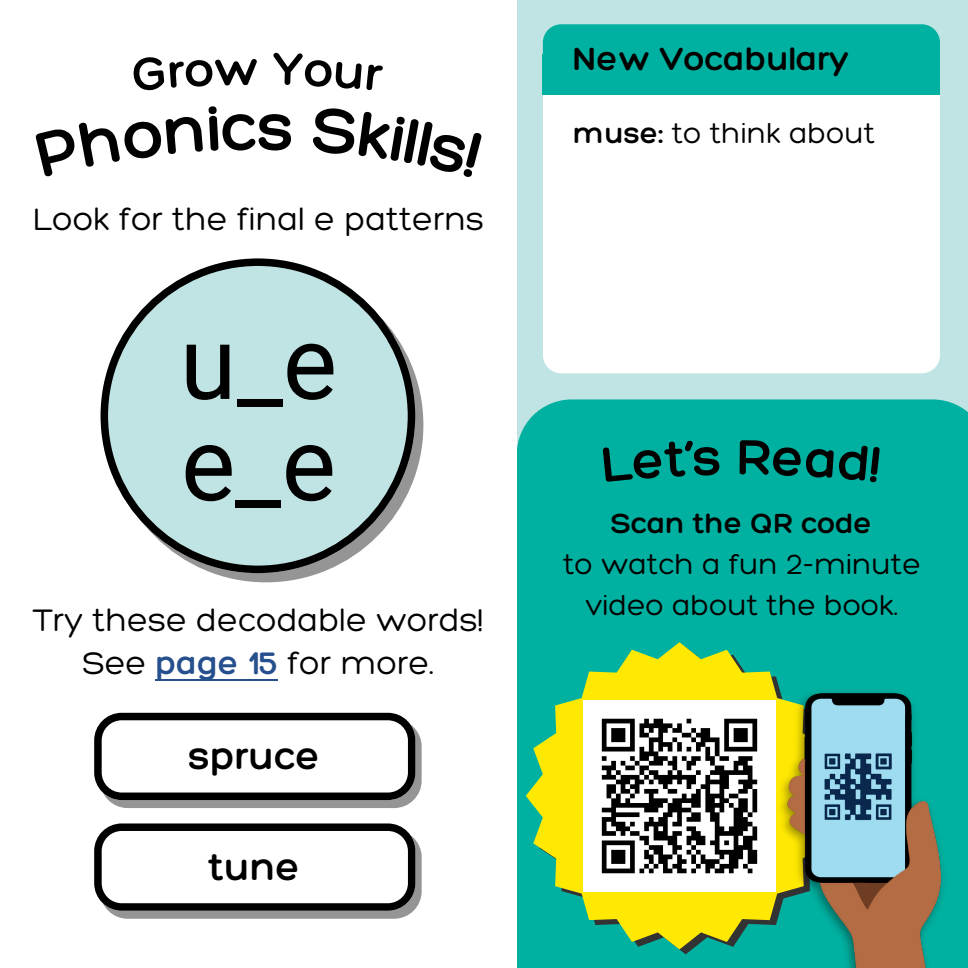
<style>
.page{position:relative;width:968px;height:968px;background:#fff}
.page>*{position:absolute;margin:0;border:0;box-sizing:border-box;transform-origin:0 0}
.t1{font:102.5px "Roboto";color:#000}
.t2{font:300 40px "Hero";color:#000}
.t3{font:300 35px "Hero";letter-spacing:.065em;color:#000}
.t4{font:300 33.75px/43.2px "Hero";color:#000;text-align:center}
.t5{font:300 30px/41.2px "Hero";color:#000;text-align:center}
.s1{color:#264f8e}
.s2{font-style:inherit}
</style>
<div class="page">
<div style="left:517px;top:0;width:451px;height:968px;background:#c0e4e3"></div>
<div style="left:517px;top:399px;width:451px;height:569px;background:#00b0a0"></div>
<div style="left:543px;top:95px;width:396px;height:278px;background:#fff"></div>
<div style="left:543px;top:24px;width:396px;height:31px;background:#00b0a0"></div>
<div style="left:100px;top:719px;width:321px;height:89px;background:#959595;border-radius:27px"></div>
<div style="left:100px;top:829px;width:321px;height:89px;background:#959595;border-radius:27px"></div>
<div style="left:543px;top:55px;width:397px;height:40px;background:#00b0a0"></div>
<svg style="left:101px;top:258px;width:314px;height:315px"></svg>
<svg style="left:526px;top:642px;width:307px;height:307px;background:#8acb49"></svg>
<img style="left:583px;top:700px;width:190px;height:191px">
<img style="left:773px;top:672px;width:177px;height:296px">
<hr style="left:156px;top:679px;width:122px;height:2px;background:#264f8e">
<svg style="left:94px;top:712px;width:321px;height:88px;background:#cbcbcb"></svg>
<svg style="left:94px;top:823px;width:321px;height:87px;background:#cdcdcd"></svg>
<div style="left:602px;top:440px;width:117px;height:42px;background:#00b0a0"></div>
<div style="left:739px;top:440px;width:141px;height:42px;background:#00b0a0"></div>
<p class="t4" style="left:33px;top:197px;width:453px">Look for the final e patterns</p>
<p class="t1" style="left:180px;top:304px;width:159px">u_e</p>
<p class="t1" style="left:181px;top:405px;width:156px">e_e</p>
<p class="t4" style="left:33px;top:597px;width:452px">Try these decodable words!<br>See <span class="s1">page 15</span> for more.</p>
<p class="t2" style="left:189px;top:731px;width:133px">spruce</p>
<p class="t2" style="left:209px;top:842px;width:93px">tune</p>
<h2 class="t3" style="left:573px;top:37px;width:265px">New Vocabulary</h2>
<p class="t5" style="left:573px;top:111px;width:304px"><span class="s2">muse:</span> to think about</p>
<p class="t5" style="left:563px;top:501px;width:359px"><span class="s2">Scan the QR code<br></span>to watch a fun 2-minute video about the book.</p>
</div>
